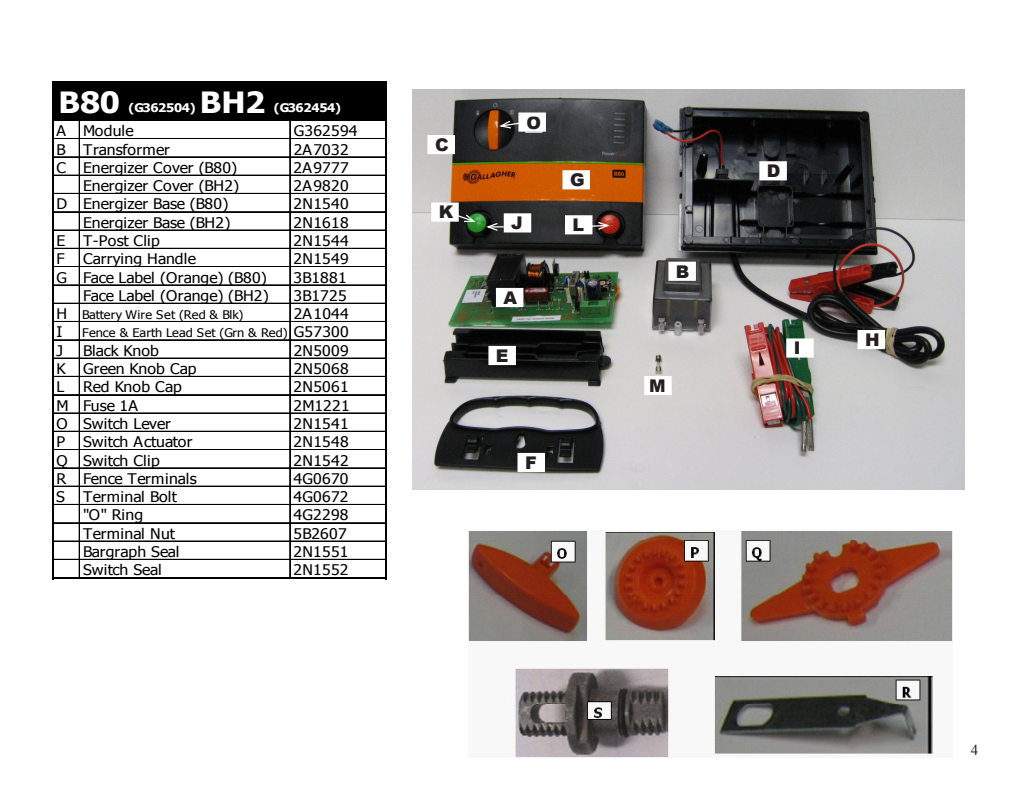
<style>
.page{position:relative;width:1035px;height:810px;background:#fff}
.page>*{position:absolute;margin:0;border:0;box-sizing:border-box;transform-origin:0 0}
.t1{font:700 29.25px "Tahoma";letter-spacing:-.005em;color:#fff;scale:1.08 1}
.t2{font:900 17.5px "Arial";color:#231f20}
.t3{font:15px "Times New Roman";color:#231f20}
.t4{font:14.62px "Tahoma";letter-spacing:.015em;color:#000;scale:1.08 1}
.t5{font:14.62px "Tahoma";letter-spacing:-.01em;color:#000;scale:1.08 1}
.t6{font:14.62px "Tahoma";letter-spacing:-.005em;color:#000;scale:1.08 1}
.t7{font:14.62px "Tahoma";letter-spacing:-.025em;color:#000;scale:1.08 1}
.t8{font:11.88px "Tahoma";letter-spacing:.01em;color:#000;scale:1.08 1}
.t9{font:700 11.88px "Tahoma";letter-spacing:-.02em;color:#fff;scale:1.08 1}
.s1{font-size:14.62px}
</style>
<div class="page">
<img style="left:468px;top:531px;width:485px;height:227px">
<div style="left:53px;top:82px;width:334px;height:38px;background:#000"></div>
<hr style="left:52px;top:81px;width:2px;height:498px;background:#000">
<hr style="left:79px;top:121px;width:1px;height:457px;background:#000">
<hr style="left:290px;top:121px;width:1px;height:457px;background:#000">
<hr style="left:385px;top:83px;width:2px;height:496px;background:#000">
<hr style="left:54px;top:81px;width:333px;height:2px;background:#000">
<hr style="left:54px;top:118px;width:333px;height:3px;background:#000">
<hr style="left:54px;top:138px;width:331px;height:1px;background:#000">
<hr style="left:54px;top:157px;width:331px;height:1px;background:#000">
<hr style="left:54px;top:175px;width:331px;height:1px;background:#000">
<hr style="left:54px;top:193px;width:331px;height:1px;background:#000">
<hr style="left:54px;top:211px;width:331px;height:1px;background:#000">
<hr style="left:54px;top:212px;width:331px;height:1px;background:#000">
<hr style="left:54px;top:230px;width:331px;height:1px;background:#000">
<hr style="left:54px;top:248px;width:331px;height:1px;background:#000">
<hr style="left:54px;top:266px;width:331px;height:1px;background:#000">
<hr style="left:54px;top:267px;width:331px;height:1px;background:#000">
<hr style="left:54px;top:285px;width:331px;height:1px;background:#000">
<hr style="left:54px;top:303px;width:331px;height:1px;background:#000">
<hr style="left:54px;top:321px;width:331px;height:1px;background:#000">
<hr style="left:54px;top:340px;width:331px;height:1px;background:#000">
<hr style="left:54px;top:358px;width:331px;height:1px;background:#000">
<hr style="left:54px;top:376px;width:331px;height:1px;background:#000">
<hr style="left:54px;top:394px;width:331px;height:1px;background:#000">
<hr style="left:54px;top:395px;width:331px;height:1px;background:#000">
<hr style="left:54px;top:413px;width:331px;height:1px;background:#000">
<hr style="left:54px;top:431px;width:331px;height:1px;background:#000">
<hr style="left:54px;top:449px;width:331px;height:1px;background:#000">
<hr style="left:54px;top:468px;width:331px;height:1px;background:#000">
<hr style="left:54px;top:486px;width:331px;height:1px;background:#000">
<hr style="left:54px;top:504px;width:331px;height:1px;background:#000">
<hr style="left:54px;top:522px;width:331px;height:1px;background:#000">
<hr style="left:54px;top:523px;width:331px;height:1px;background:#000">
<hr style="left:54px;top:541px;width:331px;height:1px;background:#000">
<hr style="left:54px;top:559px;width:331px;height:1px;background:#000">
<hr style="left:54px;top:578px;width:333px;height:1px;background:#000">
<img style="left:412px;top:89px;width:552px;height:400px">
<div style="left:518px;top:112px;width:28px;height:20px;background:#fff;border:2px solid #fff"></div>
<div style="left:525px;top:115px;width:17px;height:18px;border:1px solid #fff"></div>
<div style="left:428px;top:135px;width:27px;height:19px;background:#fff"></div>
<div style="left:431px;top:202px;width:28px;height:20px;background:#fff;border:2px solid #fff"></div>
<div style="left:504px;top:213px;width:27px;height:19px;background:#fff;border:2px solid #fff"></div>
<div style="left:565px;top:215px;width:27px;height:19px;background:#fff;border:2px solid #fff"></div>
<div style="left:759px;top:161px;width:28px;height:19px;background:#fff;border:2px solid #fff"></div>
<div style="left:496px;top:288px;width:27px;height:19px;background:#fff"></div>
<div style="left:668px;top:262px;width:28px;height:19px;background:#fff;border:2px solid #fff"></div>
<div style="left:488px;top:346px;width:28px;height:19px;background:#fff;border:2px solid #fff"></div>
<div style="left:518px;top:453px;width:27px;height:19px;background:#fff"></div>
<div style="left:858px;top:330px;width:27px;height:19px;background:#fff"></div>
<div style="left:786px;top:338px;width:28px;height:20px;background:#fff;border:2px solid #fff"></div>
<div style="left:644px;top:376px;width:28px;height:19px;background:#fff;border:2px solid #fff"></div>
<div style="left:562px;top:170px;width:28px;height:19px;background:#fff;border:2px solid #fff"></div>
<svg style="left:498px;top:119px;width:29px;height:11px"></svg>
<svg style="left:456px;top:213px;width:21px;height:10px"></svg>
<svg style="left:484px;top:222px;width:20px;height:10px"></svg>
<svg style="left:589px;top:221px;width:22px;height:10px"></svg>
<p class="t1" style="left:58px;top:82px;width:59px">B80</p>
<p class="t9" style="left:129px;top:99px;width:64px">(G362504)</p>
<p class="t1" style="left:200px;top:82px;width:62px">BH2</p>
<p class="t9" style="left:274px;top:99px;width:64px">(G362454)</p>
<p class="t4" style="left:56px;top:121px;width:73px">A Module</p>
<p class="t4" style="left:294px;top:121px;width:61px">G362594</p>
<p class="t4" style="left:56px;top:139px;width:107px">B Transformer</p>
<p class="t4" style="left:294px;top:139px;width:52px">2A7032</p>
<p class="t4" style="left:56px;top:158px;width:169px">C Energizer Cover (B80)</p>
<p class="t4" style="left:294px;top:158px;width:52px">2A9777</p>
<p class="t4" style="left:83px;top:176px;width:146px">Energizer Cover (BH2)</p>
<p class="t4" style="left:294px;top:176px;width:52px">2A9820</p>
<p class="t6" style="left:56px;top:194px;width:161px">D Energizer Base (B80)</p>
<p class="t4" style="left:294px;top:194px;width:52px">2N1540</p>
<p class="t6" style="left:83px;top:213px;width:138px">Energizer Base (BH2)</p>
<p class="t4" style="left:294px;top:213px;width:52px">2N1618</p>
<p class="t4" style="left:56px;top:231px;width:97px">E T-Post Clip</p>
<p class="t4" style="left:294px;top:231px;width:52px">2N1544</p>
<p class="t4" style="left:56px;top:249px;width:9px">F</p>
<p class="t4" style="left:83px;top:249px;width:106px">Carrying Handle</p>
<p class="t4" style="left:294px;top:249px;width:52px">2N1549</p>
<p class="t5" style="left:56px;top:267px;width:196px">G Face Label (Orange) (B80)</p>
<p class="t4" style="left:294px;top:267px;width:51px">3B1881</p>
<p class="t5" style="left:83px;top:286px;width:174px">Face Label (Orange) (BH2)</p>
<p class="t4" style="left:294px;top:286px;width:51px">3B1725</p>
<p class="t8" style="left:56px;top:307px;width:175px"><span class="s1">H</span> Battery Wire Set (Red &amp; Blk)</p>
<p class="t4" style="left:294px;top:304px;width:52px">2A1044</p>
<p class="t4" style="left:56px;top:322px;width:7px">I</p>
<p class="t8" style="left:82px;top:325px;width:248px">Fence &amp; Earth Lead Set (Grn &amp; Red) <span class="s1">G57300</span></p>
<p class="t4" style="left:56px;top:341px;width:8px">J</p>
<p class="t7" style="left:83px;top:341px;width:72px">Black Knob</p>
<p class="t4" style="left:294px;top:341px;width:52px">2N5009</p>
<p class="t4" style="left:56px;top:359px;width:131px">K Green Knob Cap</p>
<p class="t4" style="left:294px;top:359px;width:52px">2N5068</p>
<p class="t4" style="left:56px;top:377px;width:9px">L</p>
<p class="t4" style="left:83px;top:377px;width:93px">Red Knob Cap</p>
<p class="t4" style="left:294px;top:377px;width:52px">2N5061</p>
<p class="t4" style="left:56px;top:396px;width:77px">M Fuse 1A</p>
<p class="t4" style="left:294px;top:396px;width:53px">2M1221</p>
<p class="t4" style="left:56px;top:414px;width:107px">O Switch Lever</p>
<p class="t4" style="left:294px;top:414px;width:52px">2N1541</p>
<p class="t5" style="left:56px;top:432px;width:128px">P Switch Actuator</p>
<p class="t4" style="left:294px;top:432px;width:52px">2N1548</p>
<p class="t4" style="left:56px;top:450px;width:97px">Q Switch Clip</p>
<p class="t4" style="left:294px;top:450px;width:52px">2N1542</p>
<p class="t4" style="left:56px;top:469px;width:132px">R Fence Terminals</p>
<p class="t4" style="left:294px;top:469px;width:52px">4G0670</p>
<p class="t4" style="left:56px;top:487px;width:113px">S Terminal Bolt</p>
<p class="t4" style="left:294px;top:487px;width:52px">4G0672</p>
<p class="t4" style="left:83px;top:505px;width:57px">"O" Ring</p>
<p class="t4" style="left:294px;top:505px;width:52px">4G2298</p>
<p class="t4" style="left:83px;top:524px;width:87px">Terminal Nut</p>
<p class="t4" style="left:294px;top:524px;width:51px">5B2607</p>
<p class="t5" style="left:83px;top:542px;width:91px">Bargraph Seal</p>
<p class="t4" style="left:294px;top:542px;width:52px">2N1551</p>
<p class="t5" style="left:83px;top:560px;width:74px">Switch Seal</p>
<p class="t4" style="left:294px;top:560px;width:52px">2N1552</p>
<p class="t2" style="left:435px;top:132px;width:15px">C</p>
<p class="t2" style="left:439px;top:199px;width:16px">K</p>
<p class="t2" style="left:527px;top:110px;width:16px">O</p>
<p class="t2" style="left:570px;top:167px;width:16px">G</p>
<p class="t2" style="left:511px;top:210px;width:13px">J</p>
<p class="t2" style="left:572px;top:212px;width:13px">L</p>
<p class="t2" style="left:503px;top:285px;width:15px">A</p>
<p class="t2" style="left:496px;top:343px;width:14px">E</p>
<p class="t2" style="left:525px;top:450px;width:13px">F</p>
<p class="t2" style="left:676px;top:259px;width:15px">B</p>
<p class="t2" style="left:649px;top:373px;width:18px">M</p>
<p class="t2" style="left:767px;top:158px;width:15px">D</p>
<p class="t2" style="left:794px;top:335px;width:8px">I</p>
<p class="t2" style="left:865px;top:327px;width:16px">H</p>
<p class="t3" style="left:971px;top:739px;width:9px">4</p>
</div>
